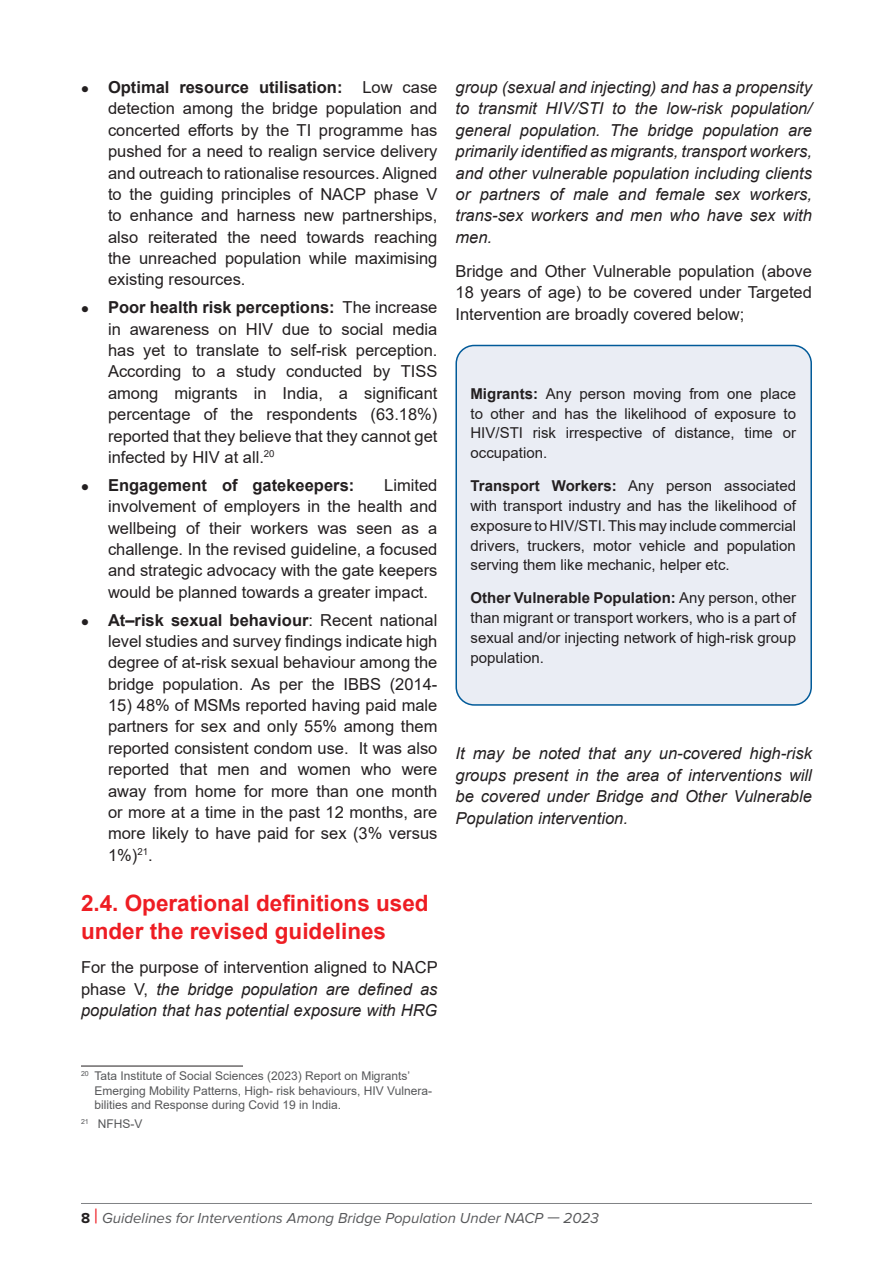
<style>
.page{position:relative;width:893px;height:1263px;background:#fff}
.page>*{position:absolute;margin:0;border:0;box-sizing:border-box;transform-origin:0 0}
.t1{font:700 22.5px/28.5px "Arial";color:#ee1d23}
.BT{font:16.5px/21.3px "Arial";color:#231f20;text-align:justify}
.BT-2{font:italic 16.5px/21.3px "Arial";color:#231f20;text-align:justify}
.t2{font:700 16.5px "Arial";color:#231f20}
.Box_text{font:15px/19.8px "Arial";color:#231f20;text-align:justify}
.t3{font:italic 15px "Proxima Nova";color:#57585a}
.footnote_reference{font:12px/14.4px "Arial";color:#57585a}
.s1{font-weight:700}
.s2{font-style:normal}
.s3{font-weight:700;font-style:normal;color:#231f20}
.s4{font-style:normal;font-size:21px;color:#ee1d23}
</style>
<div class="page">
<hr style="left:81px;top:1203px;width:731px;height:1px;background:#808285">
<hr style="left:81px;top:1066px;width:162px;height:1px;background:#231f20">
<div style="left:456px;top:345px;width:355px;height:360px;background:#eaedf4;border-radius:18px"></div>
<div style="left:455px;top:345px;width:357px;height:361px;border:2px solid #015a99;border-radius:18px"></div>
<p class="BT" style="left:108px;top:76px;width:331px"><span class="s1">Optimal resource utilisation:</span> Low case detection among the bridge population and concerted efforts by the TI programme has pushed for a need to realign service delivery and outreach to rationalise resources. Aligned to the guiding principles of NACP phase V to enhance and harness new partnerships, also reiterated the need towards reaching the unreached population while maximising existing resources.</p>
<p class="BT" style="left:108px;top:297px;width:331px"><span class="s1">Poor health risk perceptions:</span> The increase in awareness on HIV due to social media has yet to translate to self-risk perception.<br>According to a study conducted by TISS among migrants in India, a significant percentage of the respondents (63.18%) reported that they believe that they cannot get infected by HIV at all.<sup>20</sup></p>
<p class="t2" style="left:108px;top:474px;width:248px">Engagement of gatekeepers:</p>
<p class="BT" style="left:108px;top:474px;width:331px;text-indent:276px">Limited involvement of employers in the health and wellbeing of their workers was seen as a challenge. In the revised guideline, a focused and strategic advocacy with the gate keepers would be planned towards a greater impact.</p>
<p class="BT" style="left:108px;top:609px;width:331px"><span class="s1">At–risk sexual behaviour</span>: Recent national level studies and survey findings indicate high degree of at-risk sexual behaviour among the bridge population. As per the IBBS (2014-</p>
<p class="BT" style="left:108px;top:694px;width:331px">15) 48% of MSMs reported having paid male partners for sex and only 55% among them reported consistent condom use. It was also reported that men and women who were away from home for more than one month or more at a time in the past 12 months, are more likely to have paid for sex (3% versus 1%)<sup>21</sup>.</p>
<h1 class="t1" style="left:81px;top:889px;width:349px">2.4. Operational definitions used under the revised guidelines</h1>
<p class="BT-2" style="left:81px;top:957px;width:358px"><span class="s2">For the purpose of intervention aligned to NACP phase V,</span> the bridge population are defined as population that has potential exposure with HRG</p>
<p class="BT-2" style="left:455px;top:77px;width:358px">group (sexual and injecting) and has a propensity to transmit HIV/STI to the low-risk population/ general population. The bridge population are primarily identified as migrants, transport workers, and other vulnerable population including clients or partners of male and female sex workers, trans-sex workers and men who have sex with men.</p>
<p class="BT" style="left:455px;top:260px;width:358px">Bridge and Other Vulnerable population (above 18 years of age) to be covered under Targeted Intervention are broadly covered below;</p>
<p class="Box_text" style="left:470px;top:383px;width:327px"><span class="s1">Migrants:</span> Any person moving from one place to other and has the likelihood of exposure to HIV/STI risk irrespective of distance, time or occupation.</p>
<p class="Box_text" style="left:470px;top:476px;width:327px"><span class="s1">Transport Workers:</span> Any person associated with transport industry and has the likelihood of exposure to HIV/STI. This may include commercial drivers, truckers, motor vehicle and population serving them like mechanic, helper etc.</p>
<p class="Box_text" style="left:470px;top:588px;width:327px"><span class="s1">Other Vulnerable Population:</span> Any person, other than migrant or transport workers, who is a part of sexual and/or injecting network of high-risk group population.</p>
<p class="BT-2" style="left:455px;top:743px;width:358px">It may be noted that any un-covered high-risk groups present in the area of interventions will be covered under Bridge and Other Vulnerable Population intervention.</p>
<p class="footnote_reference" style="left:94px;top:1069px;width:339px;text-indent:-14px"><sup>20</sup> Tata Institute of Social Sciences (2023) Report on Migrants’<br>Emerging Mobility Patterns, High- risk behaviours, HIV Vulnera&shy;bilities and Response during Covid 19 in India.</p>
<p class="footnote_reference" style="left:81px;top:1116px;width:63px"><sup>21</sup> NFHS-V</p>
<p class="t3" style="left:81px;top:1210px;width:519px"><span class="s3">8</span> <span class="s4">|</span> Guidelines for Interventions Among Bridge Population Under NACP — 2023</p>
</div>
